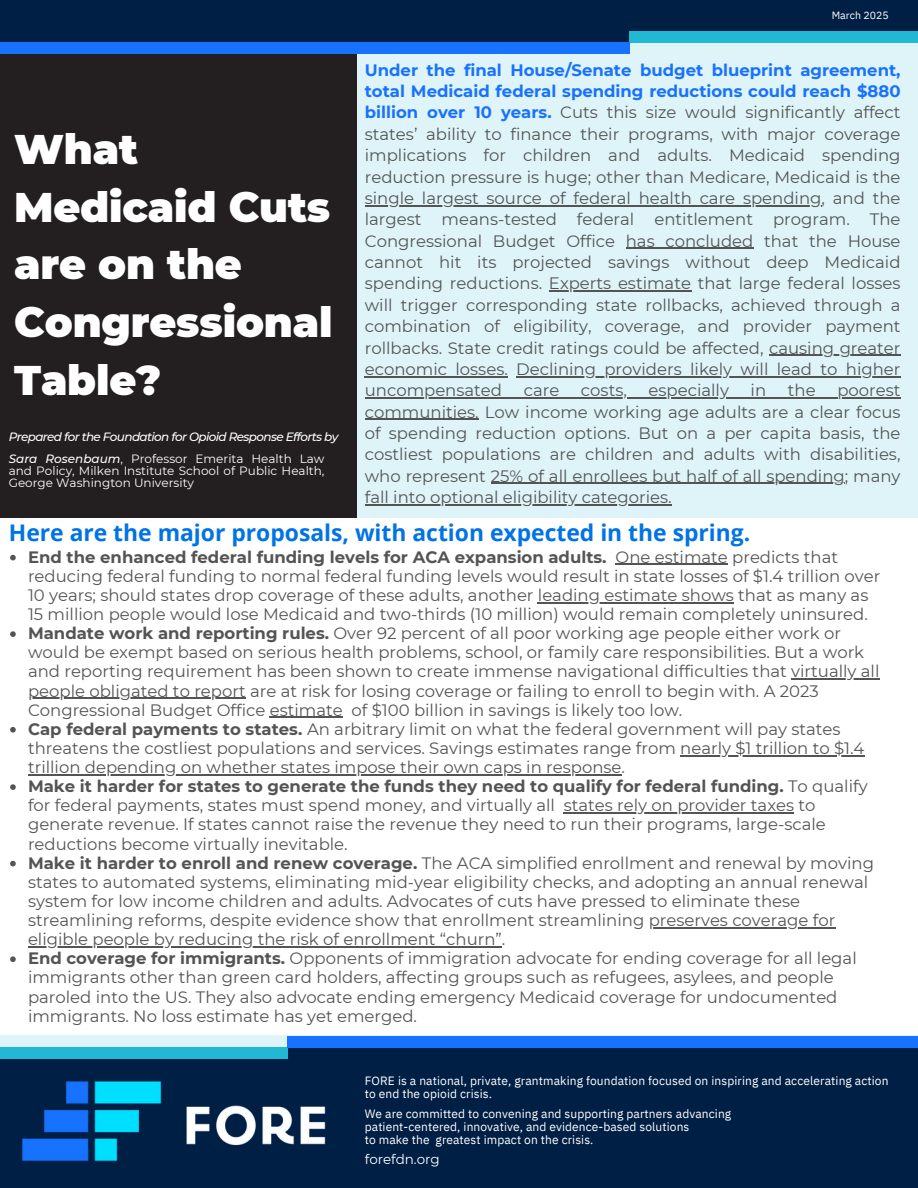
<style>
.page{position:relative;width:918px;height:1188px;background:#fff}
.page>*{position:absolute;margin:0;border:0;box-sizing:border-box;transform-origin:0 0}
.t1{font:900 41.4px/57.8px "Montserrat";letter-spacing:-.005em;color:#fff}
.t2{font:700 22.95px "Open Sans";color:#0073e6}
.t3{font:16.5px/19.2px "Montserrat";color:#545454}
.t4{font:13.5px "Montserrat";letter-spacing:-.005em;color:#fff}
.t5{font:12px/13px "IBM Plex Sans";letter-spacing:.01em;color:#fff}
.t6{font:12px/12px "Montserrat";color:#fff;text-align:justify}
.t7{font:italic 500 12px "Montserrat";letter-spacing:-.05em;color:#fff}
.t8{font:10.5px "IBM Plex Sans";letter-spacing:.005em;color:#fff}
.s1{font-weight:500;font-style:italic}
.s2{font-weight:700;color:#1872ff}
.s3{font-weight:700}
</style>
<div class="page">
<div style="left:357px;top:0;width:561px;height:517px;background:#def4f9"></div>
<div style="left:0;top:0;width:357px;height:517px;background:#231f20"></div>
<div style="left:0;top:822px;width:918px;height:226px;background:#def4f9"></div>
<div style="left:0;top:1048px;width:918px;height:140px;background:#001f45"></div>
<div style="left:0;top:1048px;width:288px;height:11px;background:#21b8d6"></div>
<div style="left:288px;top:1037px;width:630px;height:11px;background:#1773ff"></div>
<div style="left:0;top:0;width:918px;height:42px;background:#001f45"></div>
<div style="left:630px;top:31px;width:288px;height:11px;background:#21b8d6"></div>
<div style="left:0;top:42px;width:630px;height:11px;background:#1773ff"></div>
<div style="left:0;top:759px;width:918px;height:276px;background:#fff"></div>
<img style="left:22px;top:1081px;width:304px;height:80px">
<hr style="left:365px;top:205px;width:457px;height:1px;background:#545454">
<hr style="left:626px;top:248px;width:127px;height:1px;background:#545454">
<hr style="left:549px;top:291px;width:142px;height:1px;background:#545454">
<hr style="left:769px;top:355px;width:132px;height:1px;background:#545454">
<hr style="left:365px;top:376px;width:143px;height:1px;background:#545454">
<hr style="left:516px;top:376px;width:385px;height:1px;background:#545454">
<hr style="left:365px;top:397px;width:441px;height:2px;background:#545454">
<hr style="left:806px;top:397px;width:31px;height:2px;background:#545454">
<hr style="left:837px;top:397px;width:64px;height:2px;background:#545454">
<hr style="left:365px;top:419px;width:114px;height:1px;background:#545454">
<hr style="left:491px;top:483px;width:354px;height:1px;background:#545454">
<hr style="left:365px;top:504px;width:307px;height:1px;background:#545454">
<svg style="left:10px;top:555px;width:6px;height:5px"></svg>
<hr style="left:616px;top:564px;width:112px;height:1px;background:#545454">
<hr style="left:538px;top:602px;width:196px;height:1px;background:#545454">
<svg style="left:10px;top:631px;width:6px;height:6px"></svg>
<hr style="left:791px;top:679px;width:89px;height:1px;background:#545454">
<hr style="left:28px;top:698px;width:218px;height:1px;background:#545454">
<hr style="left:270px;top:717px;width:73px;height:1px;background:#545454">
<svg style="left:10px;top:727px;width:6px;height:6px"></svg>
<hr style="left:680px;top:755px;width:185px;height:1px;background:#545454">
<hr style="left:28px;top:774px;width:594px;height:1px;background:#545454">
<svg style="left:10px;top:784px;width:6px;height:6px"></svg>
<hr style="left:564px;top:812px;width:230px;height:2px;background:#545454">
<svg style="left:10px;top:861px;width:6px;height:5px"></svg>
<hr style="left:649px;top:927px;width:186px;height:1px;background:#545454">
<hr style="left:28px;top:946px;width:474px;height:1px;background:#545454">
<svg style="left:10px;top:956px;width:6px;height:6px"></svg>
<p class="t1" style="left:14px;top:120px;width:320px">What<br>Medicaid Cuts are on the<br>Congressional<br>Table?</p>
<p class="t7" style="left:9px;top:429px;width:331px">Prepared for the Foundation for Opioid Response Efforts by</p>
<p class="t6" style="left:9px;top:453px;width:317px"><span class="s1">Sara Rosenbaum</span>, Professor Emerita Health Law and Policy, Milken Institute School of Public Health, George Washington University</p>
<p class="t8" style="left:832px;top:9px;width:59px">March 2025</p>
<p class="t3" style="left:365px;top:59px;width:537px;line-height:21.3px;text-align:justify"><span class="s2">Under the final House/Senate budget blueprint agreement, total Medicaid federal spending reductions could reach $880 billion over 10 years.</span> Cuts this size would significantly affect states’ ability to finance their programs, with major coverage implications for children and adults. Medicaid spending reduction pressure is huge; other than Medicare, Medicaid is the</p>
<h1 class="t3" style="left:365px;top:187px;width:537px;line-height:21.3px;text-align:justify">single largest source of federal health care spending, and the largest means-tested federal entitlement program. The Congressional Budget Office has concluded that the House cannot hit its projected savings without deep Medicaid spending reductions. Experts estimate that large federal losses</h1>
<h5 class="t3" style="left:365px;top:294px;width:537px;line-height:21.3px;text-align:justify">will trigger corresponding state rollbacks, achieved through a combination of eligibility, coverage, and provider payment rollbacks. State credit ratings could be affected, causing greater</h5>
<h6 class="t3" style="left:365px;top:359px;width:145px">economic losses.</h6>
<h3 class="t3" style="left:516px;top:359px;width:386px">Declining providers likely will lead to higher</h3>
<h2 class="t3" style="left:365px;top:381px;width:139px">uncompensated</h2>
<h2 class="t3" style="left:524px;top:381px;width:37px">care</h2>
<h2 class="t3" style="left:581px;top:381px;width:47px">costs,</h2>
<h2 class="t3" style="left:649px;top:381px;width:82px">especially</h2>
<h2 class="t3" style="left:751px;top:381px;width:17px">in</h2>
<h2 class="t3" style="left:788px;top:381px;width:29px">the</h2>
<p class="t3" style="left:365px;top:380px;width:537px;line-height:21.3px;text-align:justify;text-indent:473px">poorest communities. Low income working age adults are a clear focus of spending reduction options. But on a per capita basis, the costliest populations are children and adults with disabilities, who represent 25% of all enrollees but half of all spending; many</p>
<p class="t3" style="left:365px;top:488px;width:308px">fall into optional eligibility categories.</p>
<p class="t2" style="left:9px;top:516px;width:743px">Here are the major proposals, with action expected in the spring.</p>
<p class="t3" style="left:28px;top:547px;width:854px"><span class="s3">End the enhanced federal funding levels for ACA expansion adults.</span> One estimate predicts that reducing federal funding to normal federal funding levels would result in state losses of $1.4 trillion over<br>10 years; should states drop coverage of these adults, another leading estimate shows that as many as</p>
<h6 class="t3" style="left:28px;top:605px;width:853px">15 million people would lose Medicaid and two-thirds (10 million) would remain completely uninsured.<br><span class="s3">Mandate work and reporting rules.</span> Over 92 percent of all poor working age people either work or would be exempt based on serious health problems, school, or family care responsibilities. But a work and reporting requirement has been shown to create immense navigational difficulties that virtually all</h6>
<h4 class="t3" style="left:28px;top:681px;width:838px">people obligated to report are at risk for losing coverage or failing to enroll to begin with. A 2023<br>Congressional Budget Office estimate of $100 billion in savings is likely too low.<br><span class="s3">Cap federal payments to states.</span> An arbitrary limit on what the federal government will pay states threatens the costliest populations and services. Savings estimates range from nearly $1 trillion to $1.4</h4>
<p class="t3" style="left:28px;top:758px;width:841px">trillion depending on whether states impose their own caps in response.<br><span class="s3">Make it harder for states to generate the funds they need to qualify for federal funding.</span> To qualify for federal payments, states must spend money, and virtually all</p>
<p class="t3" style="left:28px;top:796px;width:847px;text-indent:536px">states rely on provider taxes to generate revenue. If states cannot raise the revenue they need to run their programs, large-scale reductions become virtually inevitable.<br><span class="s3">Make it harder to enroll and renew coverage.</span> The ACA simplified enrollment and renewal by moving states to automated systems, eliminating mid-year eligibility checks, and adopting an annual renewal system for low income children and adults. Advocates of cuts have pressed to eliminate these</p>
<p class="t3" style="left:28px;top:911px;width:809px">streamlining reforms, despite evidence show that enrollment streamlining preserves coverage for</p>
<p class="t3" style="left:28px;top:930px;width:830px">eligible people by reducing the risk of enrollment “churn”.<br><span class="s3">End coverage for immigrants.</span> Opponents of immigration advocate for ending coverage for all legal immigrants other than green card holders, affecting groups such as refugees, asylees, and people paroled into the US. They also advocate ending emergency Medicaid coverage for undocumented immigrants. No loss estimate has yet emerged.</p>
<p class="t5" style="left:365px;top:1074px;width:525px">FORE is a national, private, grantmaking foundation focused on inspiring and accelerating action to end the opioid crisis.</p>
<p class="t5" style="left:365px;top:1107px;width:368px">We are committed to convening and supporting partners advancing patient-centered, innovative, and evidence-based solutions<br>to make the greatest impact on the crisis.</p>
<p class="t4" style="left:365px;top:1151px;width:76px">forefdn.org</p>
</div>
